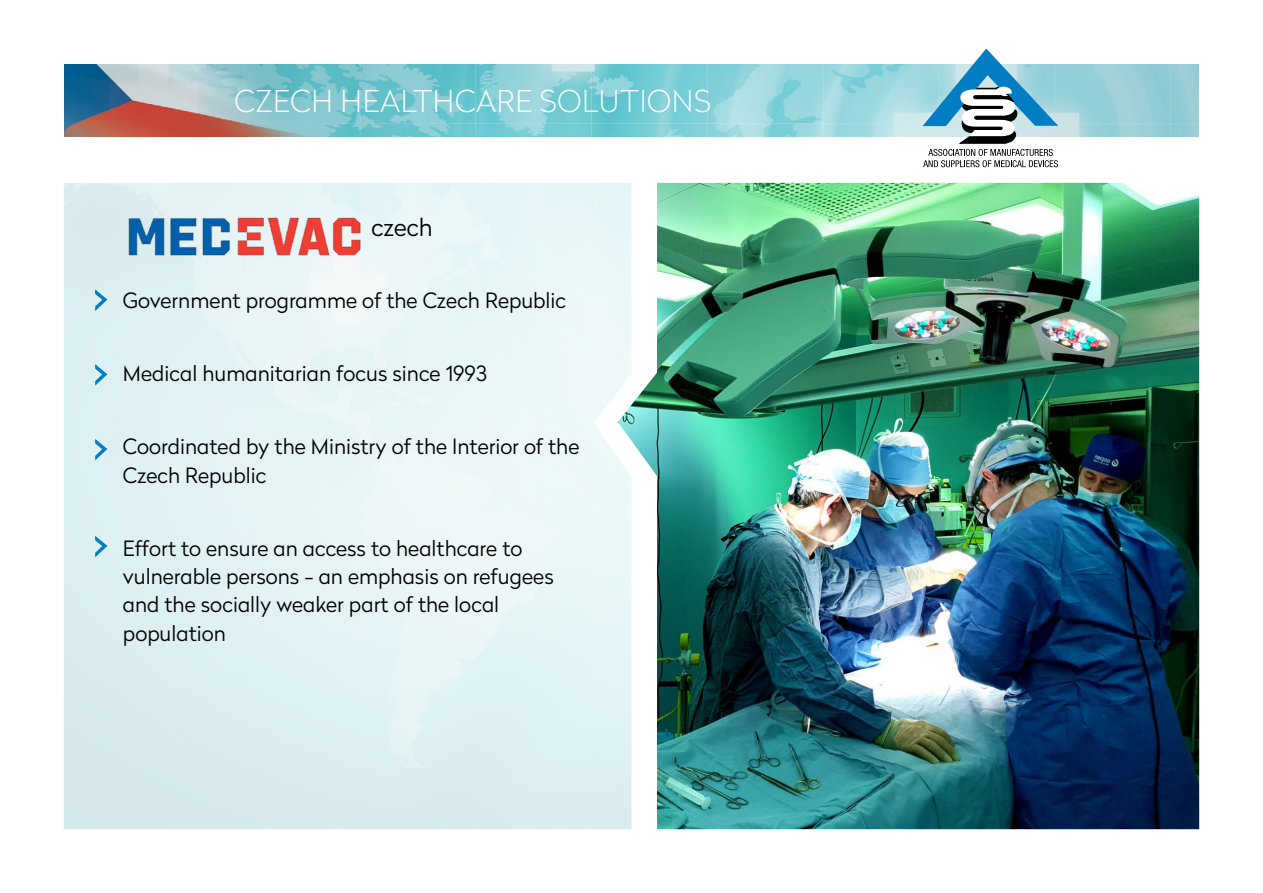
<style>
.page{position:relative;width:1263px;height:893px;background:#fff}
.page>*{position:absolute;margin:0;border:0;box-sizing:border-box;transform-origin:0 0}
.t1{font:100 30px "Radikal";letter-spacing:.02em;color:#fff}
.t2{font:300 24px "Radikal";color:#000}
.t3{font:300 21px/28.2px "Radikal";color:#000}
</style>
<div class="page">
<img style="left:64px;top:183px;width:554px;height:646px">
<img style="left:64px;top:64px;width:1135px;height:73px">
<svg style="left:923px;top:49px;width:135px;height:118px"></svg>
<img style="left:618px;top:183px;width:581px;height:646px">
<img style="left:123px;top:211px;width:242px;height:50px">
<svg style="left:96px;top:290px;width:11px;height:20px"></svg>
<svg style="left:96px;top:365px;width:11px;height:20px"></svg>
<svg style="left:96px;top:440px;width:11px;height:19px"></svg>
<svg style="left:96px;top:537px;width:11px;height:19px"></svg>
<h1 class="t1" style="left:234px;top:80px;width:478px">CZECH HEALTHCARE SOLUTIONS</h1>
<p class="t2" style="left:371px;top:211px;width:63px">czech</p>
<p class="t3" style="left:123px;top:285px;width:445px">Government programme of the Czech Republic</p>
<p class="t3" style="left:123px;top:359px;width:366px">Medical humanitarian focus since 1993</p>
<p class="t3" style="left:123px;top:432px;width:458px">Coordinated by the Ministry of the Interior of the<br>Czech Republic</p>
<p class="t3" style="left:123px;top:534px;width:432px">Effort to ensure an access to healthcare to vulnerable persons - an emphasis on refugees and the socially weaker part of the local population</p>
</div>
